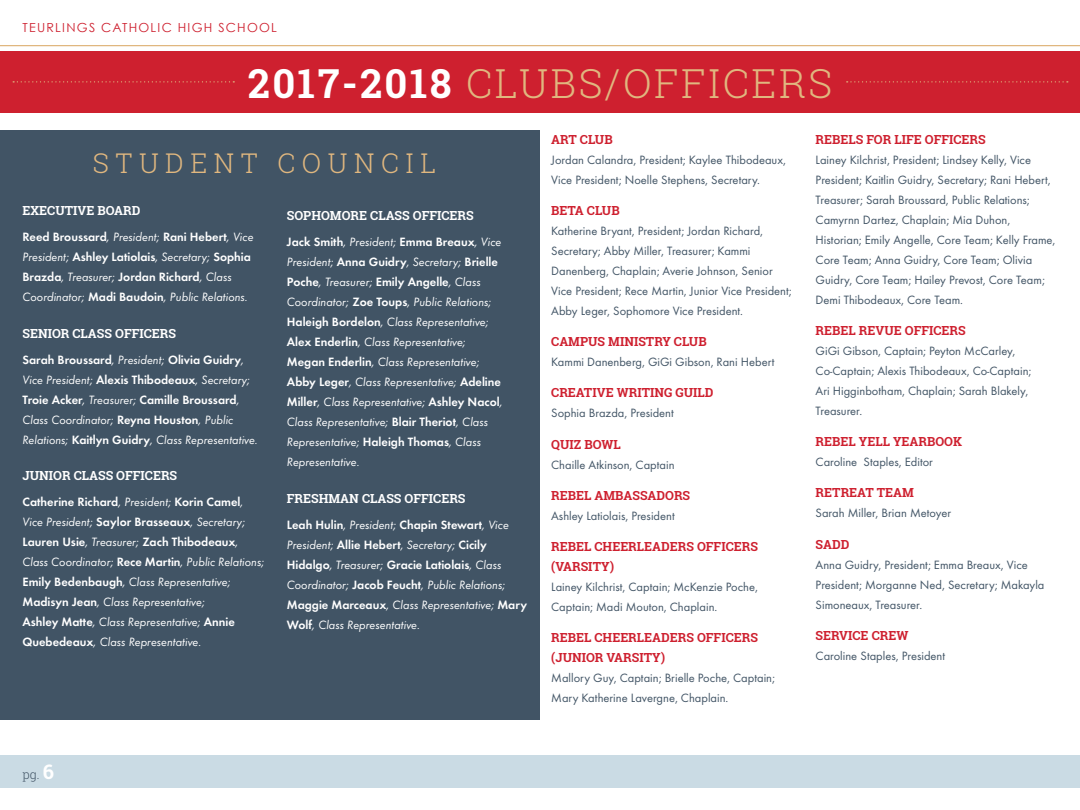
<style>
.page{position:relative;width:1080px;height:810px;background:#fff}
.page>*{position:absolute;margin:0;border:0;box-sizing:border-box;transform-origin:0 0}
.t1{font:300 40px "Roboto Slab";letter-spacing:.06em;color:#e0b77f}
.t2{font:300 27.12px "Roboto Slab";letter-spacing:.24em;color:#e0b77f}
.t3{font:italic 12.5px/20px "Futura T";color:#fff}
.t4{font:12.5px/20px "Futura T";color:#415465}
.t5{font:700 12.5px/20px "Roboto Slab";color:#ce202f}
.t6{font:700 12.5px "Roboto Slab";color:#fff}
.t7{font:12.5px "Century Gothic";letter-spacing:.1em;color:#ce202f}
.t8{font:300 12.5px "Roboto Slab";color:#415465}
.s1{font-weight:700;color:#fff}
.s2{font-weight:600;font-style:normal}
.s3{font-weight:700;font-size:20px;color:#fff}
</style>
<div class="page">
<div style="left:0;top:755px;width:1080px;height:33px;background:#cadbe4"></div>
<hr style="left:0;top:45px;width:1080px;height:1px;background:#e0b77f">
<div style="left:0;top:51px;width:1080px;height:61px;background:#ce202f"></div>
<div style="left:0;top:131px;width:540px;height:589px;background:#415465"></div>
<svg style="left:13px;top:81px;width:221px;height:1px"></svg>
<svg style="left:847px;top:81px;width:221px;height:1px"></svg>
<hr style="left:1079px;top:51px;width:1px;height:61px;background:#415465">
<p class="t7" style="left:22px;top:20px;width:256px">TEURLINGS CATHOLIC HIGH SCHOOL</p>
<h1 class="t1" style="left:248px;top:56px;width:586px"><span class="s1">2017-2018</span> CLUBS/OFFICERS</h1>
<h2 class="t2" style="left:93px;top:144px;width:345px">STUDENT COUNCIL</h2>
<p class="t6" style="left:22px;top:202px;width:119px">EXECUTIVE BOARD</p>
<p class="t3" style="left:22px;top:227px;width:233px"><span class="s2">Reed Broussard</span>, President; <span class="s2">Rani Hebert</span>, Vice President; <span class="s2">Ashley Latiolais</span>, Secretary; <span class="s2">Sophia Brazda</span>, Treasurer; <span class="s2">Jordan Richard</span>, Class Coordinator; <span class="s2">Madi Baudoin</span>, Public Relations.</p>
<p class="t6" style="left:22px;top:325px;width:155px">SENIOR CLASS OFFICERS</p>
<p class="t3" style="left:22px;top:349px;width:237px"><span class="s2">Sarah Broussard</span>, President; <span class="s2">Olivia Guidry</span>, Vice President; <span class="s2">Alexis Thibodeaux</span>, Secretary; <span class="s2">Troie Acker</span>, Treasurer; <span class="s2">Camille Broussard</span>, Class Coordinator; <span class="s2">Reyna Houston</span>, Public Relations; <span class="s2">Kaitlyn Guidry</span>, Class Representative.</p>
<p class="t6" style="left:22px;top:467px;width:156px">JUNIOR CLASS OFFICERS</p>
<p class="t3" style="left:22px;top:492px;width:243px"><span class="s2">Catherine Richard</span>, President; <span class="s2">Korin Camel</span>, Vice President; <span class="s2">Saylor Brasseaux</span>, Secretary; <span class="s2">Lauren Usie</span>, Treasurer; <span class="s2">Zach Thibodeaux</span>, Class Coordinator; <span class="s2">Rece Martin</span>, Public Relations; <span class="s2">Emily Bedenbaugh</span>, Class Representative; <span class="s2">Madisyn Jean</span>, Class Representative;<br><span class="s2">Ashley Matte</span>, Class Representative; <span class="s2">Annie Quebedeaux</span>, Class Representative.</p>
<p class="t6" style="left:287px;top:207px;width:188px">SOPHOMORE CLASS OFFICERS</p>
<p class="t3" style="left:287px;top:232px;width:217px"><span class="s2">Jack Smith</span>, President; <span class="s2">Emma Breaux</span>, Vice President; <span class="s2">Anna Guidry</span>, Secretary; <span class="s2">Brielle Poche</span>, Treasurer; <span class="s2">Emily Angelle</span>, Class Coordinator; <span class="s2">Zoe Toups</span>, Public Relations; <span class="s2">Haleigh Bordelon</span>, Class Representative; <span class="s2">Alex Enderlin</span>, Class Representative; <span class="s2">Megan Enderlin</span>, Class Representative; <span class="s2">Abby Leger</span>, Class Representative; <span class="s2">Adeline Miller</span>, Class Representative; <span class="s2">Ashley Nacol</span>, Class Representative; <span class="s2">Blair Theriot</span>, Class Representative; <span class="s2">Haleigh Thomas</span>, Class Representative.</p>
<p class="t6" style="left:287px;top:490px;width:180px">FRESHMAN CLASS OFFICERS</p>
<p class="t3" style="left:287px;top:514px;width:242px"><span class="s2">Leah Hulin</span>, President; <span class="s2">Chapin Stewart</span>, Vice President; <span class="s2">Allie Hebert</span>, Secretary; <span class="s2">Cicily Hidalgo</span>, Treasurer; <span class="s2">Gracie Latiolais</span>, Class Coordinator; <span class="s2">Jacob Feucht</span>, Public Relations; <span class="s2">Maggie Marceaux</span>, Class Representative; <span class="s2">Mary Wolf</span>, Class Representative.</p>
<p class="t8" style="left:22px;top:766px;width:33px">pg. <span class="s3">6</span></p>
<p class="t5" style="left:551px;top:129px;width:63px">ART CLUB</p>
<p class="t4" style="left:551px;top:149px;width:236px">Jordan Calandra, President; Kaylee Thibodeaux,<br>Vice President; Noelle Stephens, Secretary.</p>
<p class="t5" style="left:551px;top:200px;width:70px">BETA CLUB</p>
<p class="t4" style="left:551px;top:221px;width:242px">Katherine Bryant, President; Jordan Richard, Secretary; Abby Miller, Treasurer; Kammi Danenberg, Chaplain; Averie Johnson, Senior Vice President; Rece Martin, Junior Vice President; Abby Leger, Sophomore Vice President.</p>
<p class="t5" style="left:551px;top:331px;width:157px">CAMPUS MINISTRY CLUB</p>
<p class="t4" style="left:551px;top:352px;width:225px">Kammi Danenberg, GiGi Gibson, Rani Hebert</p>
<p class="t5" style="left:551px;top:383px;width:164px">CREATIVE WRITING GUILD</p>
<p class="t4" style="left:551px;top:403px;width:124px">Sophia Brazda, President</p>
<p class="t5" style="left:551px;top:434px;width:71px">QUIZ BOWL</p>
<p class="t4" style="left:551px;top:454px;width:125px">Chaille Atkinson, Captain</p>
<p class="t5" style="left:551px;top:485px;width:140px">REBEL AMBASSADORS</p>
<p class="t4" style="left:551px;top:506px;width:125px">Ashley Latiolais, President</p>
<p class="t5" style="left:551px;top:536px;width:208px">REBEL CHEERLEADERS OFFICERS (VARSITY)</p>
<p class="t4" style="left:551px;top:577px;width:208px">Lainey Kilchrist, Captain; McKenzie Poche,<br>Captain; Madi Mouton, Chaplain.</p>
<p class="t5" style="left:551px;top:628px;width:208px">REBEL CHEERLEADERS OFFICERS (JUNIOR VARSITY)</p>
<p class="t4" style="left:551px;top:668px;width:225px">Mallory Guy, Captain; Brielle Poche, Captain;<br>Mary Katherine Lavergne, Chaplain.</p>
<p class="t5" style="left:816px;top:129px;width:172px">REBELS FOR LIFE OFFICERS</p>
<p class="t4" style="left:816px;top:149px;width:241px">Lainey Kilchrist, President; Lindsey Kelly, Vice President; Kaitlin Guidry, Secretary; Rani Hebert, Treasurer; Sarah Broussard, Public Relations; Camyrnn Dartez, Chaplain; Mia Duhon, Historian; Emily Angelle, Core Team; Kelly Frame, Core Team; Anna Guidry, Core Team; Olivia Guidry, Core Team; Hailey Prevost, Core Team; Demi Thibodeaux, Core Team.</p>
<p class="t5" style="left:816px;top:320px;width:152px">REBEL REVUE OFFICERS</p>
<p class="t4" style="left:816px;top:341px;width:217px">GiGi Gibson, Captain; Peyton McCarley, Co-Captain; Alexis Thibodeaux, Co-Captain; Ari Higginbotham, Chaplain; Sarah Blakely, Treasurer.</p>
<p class="t5" style="left:816px;top:431px;width:148px">REBEL YELL YEARBOOK</p>
<p class="t4" style="left:816px;top:452px;width:119px">Caroline Staples, Editor</p>
<p class="t5" style="left:816px;top:483px;width:100px">RETREAT TEAM</p>
<p class="t4" style="left:816px;top:503px;width:137px">Sarah Miller, Brian Metoyer</p>
<p class="t5" style="left:816px;top:534px;width:35px">SADD</p>
<p class="t4" style="left:816px;top:554px;width:230px">Anna Guidry, President; Emma Breaux, Vice<br>President; Morganne Ned, Secretary; Makayla<br>Simoneaux, Treasurer.</p>
<p class="t5" style="left:816px;top:625px;width:94px">SERVICE CREW</p>
<p class="t4" style="left:816px;top:646px;width:131px">Caroline Staples, President</p>
</div>
